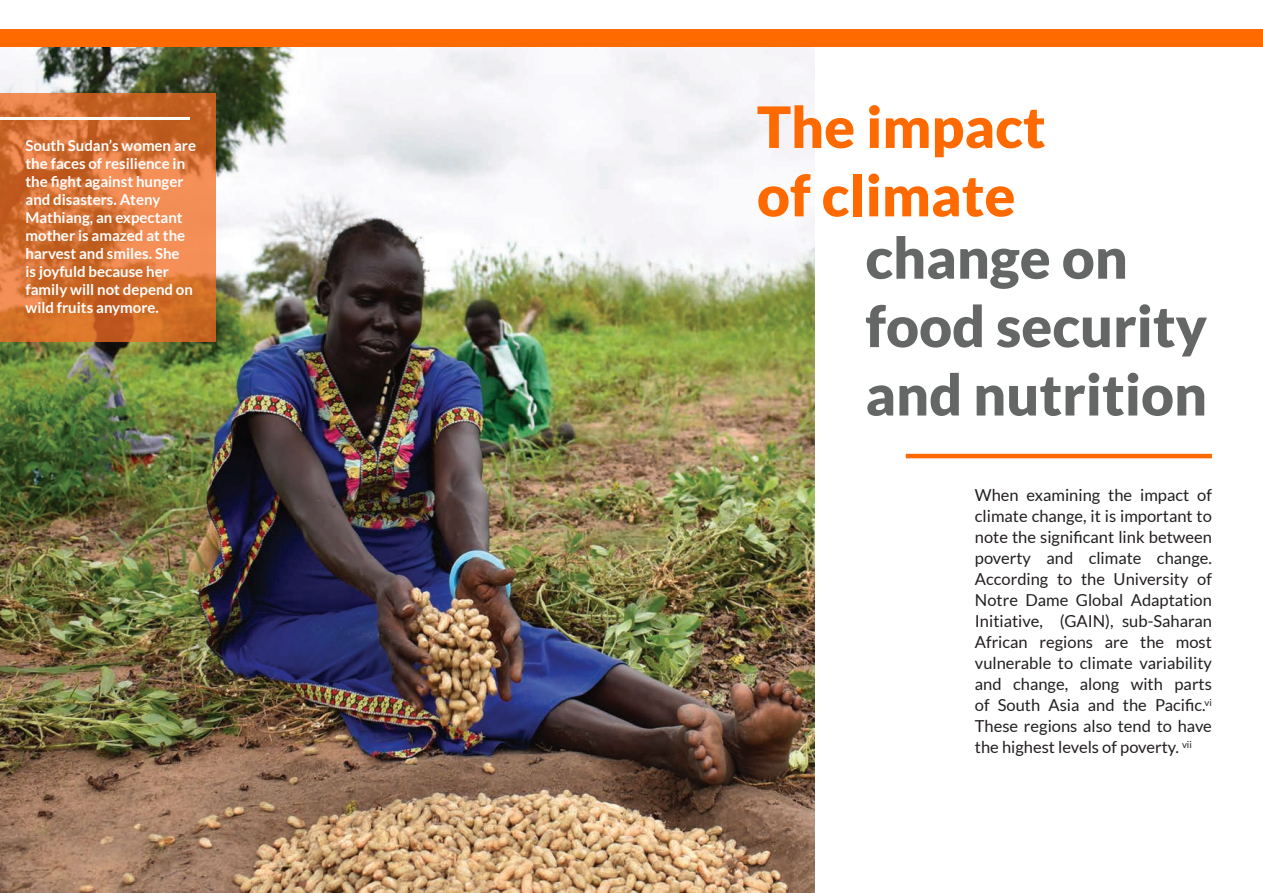
<style>
.page{position:relative;width:1263px;height:893px;background:#fff}
.page>*{position:absolute;margin:0;border:0;box-sizing:border-box;transform-origin:0 0}
.t1{font:900 57px/68.4px "Lato";color:#656666}
.t2{font:900 57px/68.4px "Lato";color:#ff6a00}
.t3{font:16.5px/21px "Lato";color:#231f20;text-align:justify}
.t4{font:700 15px/18px "Lato";color:#fff}
</style>
<div class="page">
<img style="left:0;top:47px;width:814px;height:846px">
<div style="left:0;top:30px;width:1263px;height:17px;background:#ff6a00"></div>
<hr style="left:906px;top:454px;width:306px;height:4px;background:#ff6a00">
<svg style="left:0;top:93px;width:216px;height:248px;background:#d67235"></svg>
<hr style="left:0;top:117px;width:189px;height:3px;background:#fff">
<p class="t4" style="left:26px;top:137px;width:172px">South Sudan’s women are the faces of resilience in the fight against hunger and disasters. Ateny<br>Mathiang, an expectant mother is amazed at the harvest and smiles. She<br>is joyfuld because her family will not depend on wild fruits anymore.</p>
<p class="t2" style="left:757px;top:92px;width:290px">The impact of climate</p>
<p class="t1" style="left:865px;top:222px;width:343px">change on food security and nutrition</p>
<p class="t3" style="left:975px;top:484px;width:239px">When examining the impact of climate change, it is important to note the significant link between poverty and climate change.<br>According to the University of Notre Dame Global Adaptation Initiative, (GAIN), sub-Saharan African regions are the most vulnerable to climate variability and change, along with parts of South Asia and the Pacific.<sup>vi </sup>These regions also tend to have the highest levels of poverty. <sup>vii</sup></p>
</div>
